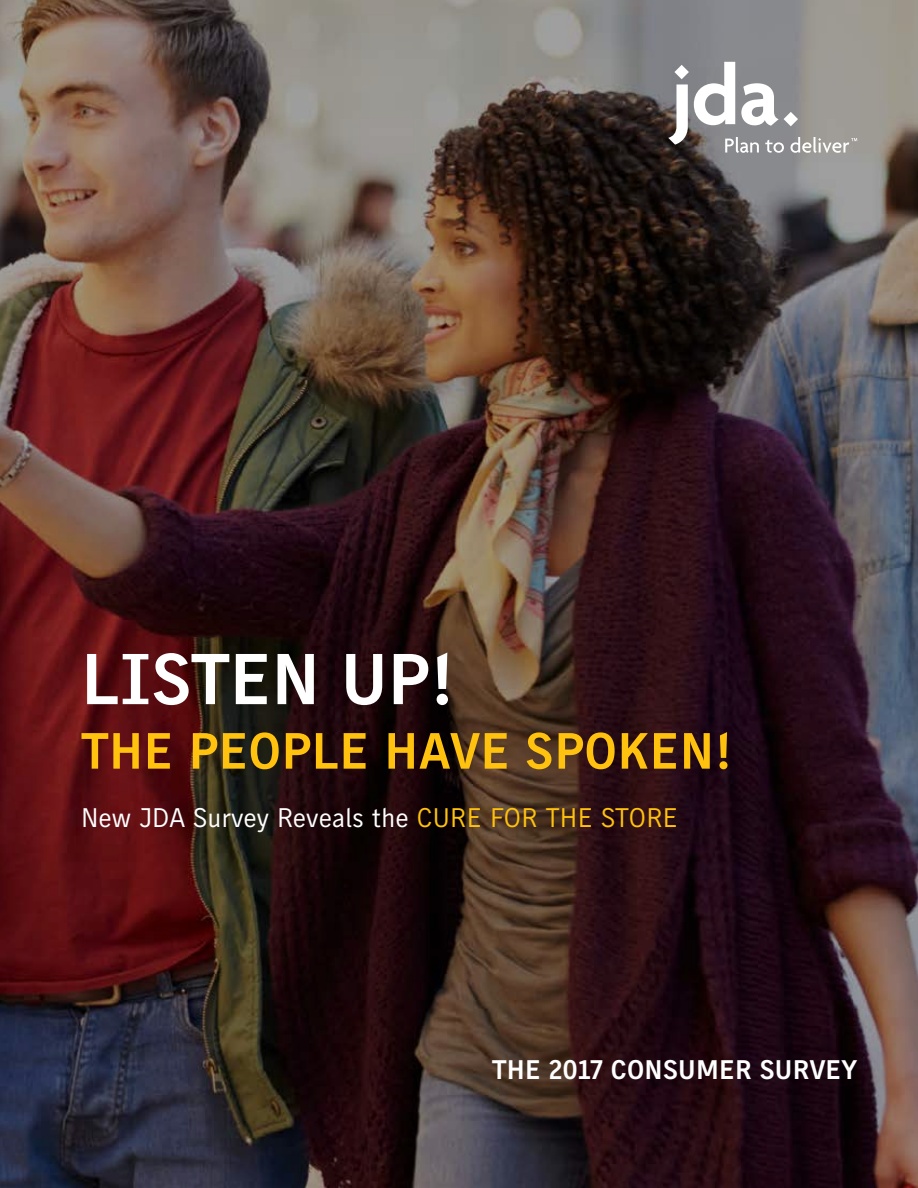
<style>
.page{position:relative;width:918px;height:1188px;background:#fff}
.page>*{position:absolute;margin:0;border:0;box-sizing:border-box;transform-origin:0 0}
.t1{font:72px "Skopex Gothic Bld";color:#fff}
.t2{font:51px "Skopex Gothic Bld";letter-spacing:.01em;color:#ffc20e}
.t3{font:27px "Skopex Gothic";color:#fff}
.t4{font:27px "Skopex Gothic Bld";letter-spacing:.01em;color:#fff}
.s1{color:#ffc20e}
</style>
<div class="page">
<img style="left:0;top:0;width:918px;height:1188px">
<svg style="left:668px;top:62px;width:189px;height:91px"></svg>
<h1 class="t1" style="left:81px;top:635px;width:376px">LISTEN UP!</h1>
<h2 class="t2" style="left:81px;top:720px;width:653px">THE PEOPLE HAVE SPOKEN!</h2>
<p class="t3" style="left:81px;top:801px;width:599px">New JDA Survey Reveals the <span class="s1">CURE FOR THE STORE</span></p>
<p class="t4" style="left:492px;top:1053px;width:367px">THE 2017 CONSUMER SURVEY</p>
</div>
